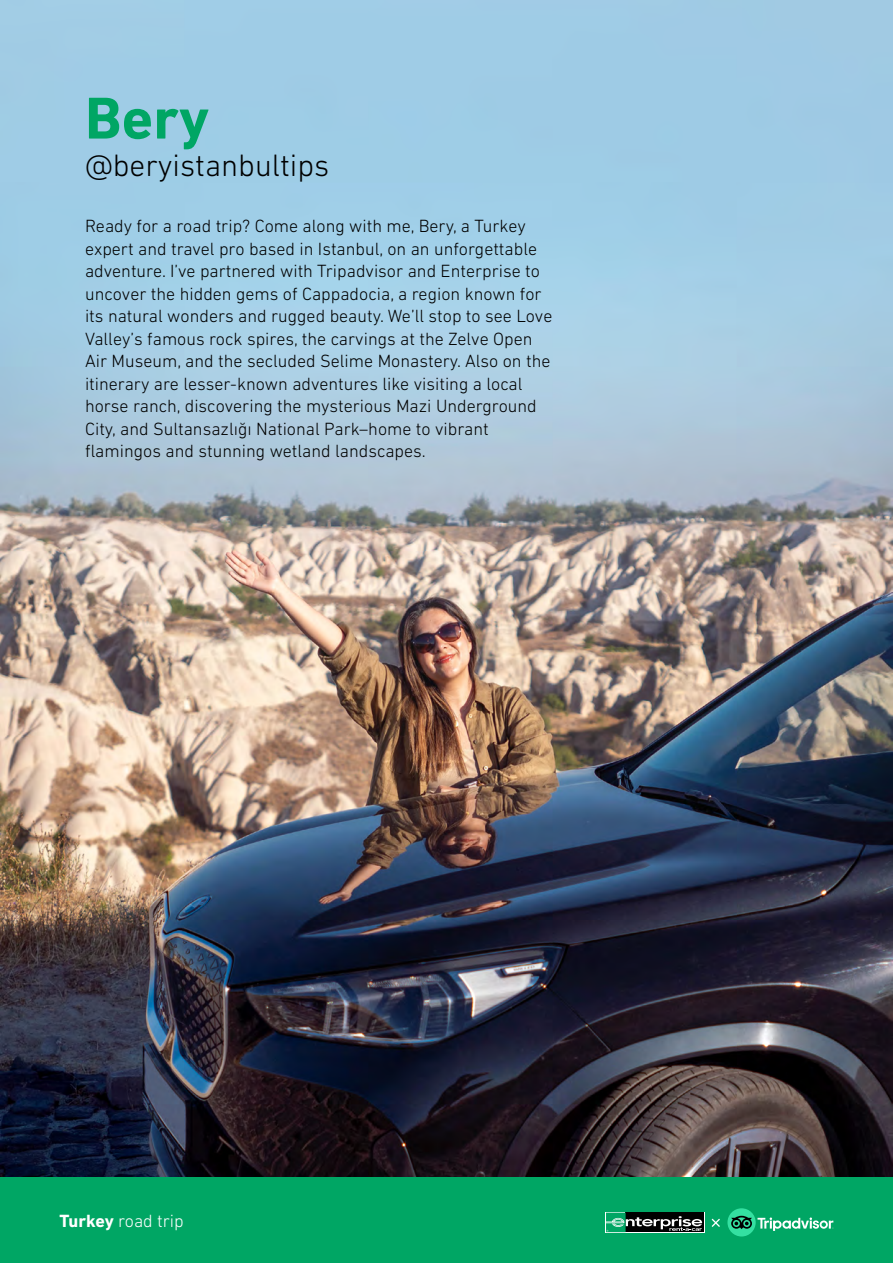
<style>
.page{position:relative;width:893px;height:1263px;background:#fff}
.page>*{position:absolute;margin:0;border:0;box-sizing:border-box;transform-origin:0 0}
.t1{font:700 60px "DIN Next LT Pro";color:#00a664}
.t2{font:300 31.5px "DIN Next LT Pro";color:#000}
.t3{font:300 18px/22.5px "DIN Next LT Pro";color:#000}
.t4{font:300 18px "DIN Next LT Pro";color:#fff}
.s1{font-weight:700}
</style>
<div class="page">
<img style="left:0;top:0;width:893px;height:1178px">
<div style="left:0;top:1178px;width:893px;height:85px;background:#00a664"></div>
<svg style="left:712px;top:1218px;width:8px;height:9px"></svg>
<div style="left:727px;top:1208px;width:29px;height:28px;background:#34e0a1;border-radius:50%"></div>
<svg style="left:731px;top:1216px;width:102px;height:15px"></svg>
<svg style="left:605px;top:1212px;width:99px;height:21px"></svg>
<div style="left:626px;top:1212px;width:78px;height:20px;background:#000"></div>
<svg style="left:606px;top:1212px;width:96px;height:20px"></svg>
<h1 class="t1" style="left:85px;top:83px;width:126px">Bery</h1>
<h2 class="t2" style="left:85px;top:148px;width:246px">@beryistanbultips</h2>
<p class="t3" style="left:85px;top:215px;width:469px">Ready for a road trip? Come along with me, Bery, a Turkey expert and travel pro based in Istanbul, on an unforgettable adventure. I’ve partnered with Tripadvisor and Enterprise to uncover the hidden gems of Cappadocia, a region known for its natural wonders and rugged beauty. We’ll stop to see Love Valley’s famous rock spires, the carvings at the Zelve Open Air Museum, and the secluded Selime Monastery. Also on the itinerary are lesser-known adventures like visiting a local horse ranch, discovering the mysterious Mazi Underground City, and Sultansazlığı National Park–home to vibrant flamingos and stunning wetland landscapes.</p>
<p class="t4" style="left:60px;top:1211px;width:126px"><span class="s1">Turkey</span> road trip</p>
</div>
